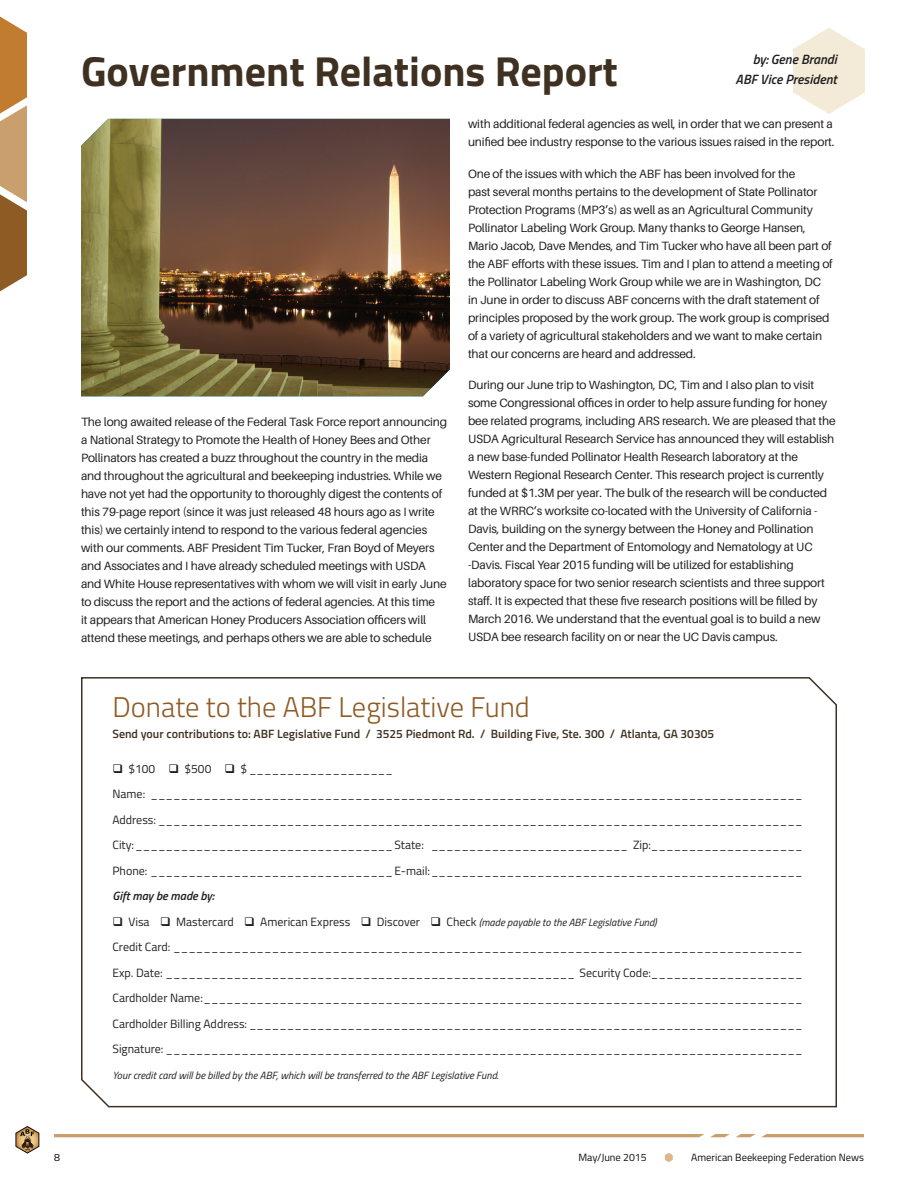
<style>
.page{position:relative;width:918px;height:1188px;background:#fff}
.page>*{position:absolute;margin:0;border:0;box-sizing:border-box;transform-origin:0 0}
.t1{font:700 42px "Titillium";color:#3f3121}
.t2{font:300 28.5px "Titillium";color:#8e5b24}
.t3{font:italic 600 13.5px/19.5px "Titillium";color:#231f20;text-align:right}
.t4{font:12px/18px "Aileron";letter-spacing:-.01em;color:#231f20}
.t5{font:12px/25.5px "Titillium";color:#231f20}
.t6{font:600 12px "Titillium";color:#3f3121}
.t7{font:italic 600 12px "Titillium";color:#231f20}
.t8{font:italic 10.5px "Titillium";color:#231f20}
.t9{font:10.5px "Titillium";color:#0c0f0d}
.s1{font-style:italic;font-size:10.5px}
</style>
<div class="page">
<svg style="left:0;top:16px;width:27px;height:276px;background:#bc8c57"></svg>
<svg style="left:793px;top:28px;width:72px;height:86px"></svg>
<svg style="left:16px;top:1126px;width:23px;height:27px"></svg>
<svg style="left:665px;top:1153px;width:8px;height:9px"></svg>
<hr style="left:54px;top:1134px;width:810px;height:3px;background:#ca9f6e">
<img style="left:81px;top:119px;width:369px;height:277px">
<svg style="left:81px;top:677px;width:756px;height:431px"></svg>
<h1 class="t1" style="left:81px;top:39px;width:538px">Government Relations Report</h1>
<p class="t3" style="left:736px;top:49px;width:103px">by: Gene Brandi<br>ABF Vice President</p>
<p class="t4" style="left:81px;top:413px;width:368px">The long awaited release of the Federal Task Force report announcing a National Strategy to Promote the Health of Honey Bees and Other Pollinators has created a buzz throughout the country in the media and throughout the agricultural and beekeeping industries. While we have not yet had the opportunity to thoroughly digest the contents of this 79-page report (since it was just released 48 hours ago as I write this) we certainly intend to respond to the various federal agencies with our comments. ABF President Tim Tucker, Fran Boyd of Meyers and Associates and I have already scheduled meetings with USDA and White House representatives with whom we will visit in early June to discuss the report and the actions of federal agencies. At this time<br>it appears that American Honey Producers Association officers will attend these meetings, and perhaps others we are able to schedule</p>
<p class="t4" style="left:468px;top:115px;width:368px">with additional federal agencies as well, in order that we can present a unified bee industry response to the various issues raised in the report.</p>
<p class="t4" style="left:468px;top:165px;width:366px">One of the issues with which the ABF has been involved for the<br>past several months pertains to the development of State Pollinator Protection Programs (MP3’s) as well as an Agricultural Community Pollinator Labeling Work Group. Many thanks to George Hansen, Mario Jacob, Dave Mendes, and Tim Tucker who have all been part of the ABF efforts with these issues. Tim and I plan to attend a meeting of the Pollinator Labeling Work Group while we are in Washington, DC in June in order to discuss ABF concerns with the draft statement of principles proposed by the work group. The work group is comprised of a variety of agricultural stakeholders and we want to make certain that our concerns are heard and addressed.</p>
<p class="t4" style="left:468px;top:376px;width:369px">During our June trip to Washington, DC, Tim and I also plan to visit some Congressional offices in order to help assure funding for honey bee related programs, including ARS research. We are pleased that the USDA Agricultural Research Service has announced they will establish a new base-funded Pollinator Health Research laboratory at the Western Regional Research Center. This research project is currently funded at $1.3M per year. The bulk of the research will be conducted at the WRRC’s worksite co-located with the University of California - Davis, building on the synergy between the Honey and Pollination Center and the Department of Entomology and Nematology at UC -Davis. Fiscal Year 2015 funding will be utilized for establishing laboratory space for two senior research scientists and three support staff. It is expected that these five research positions will be filled by March 2016. We understand that the eventual goal is to build a new USDA bee research facility on or near the UC Davis campus.</p>
<h2 class="t2" style="left:112px;top:686px;width:419px">Donate to the ABF Legislative Fund</h2>
<p class="t6" style="left:112px;top:725px;width:603px">Send your contributions to: ABF Legislative Fund / 3525 Piedmont Rd. / Building Five, Ste. 300 / Atlanta, GA 30305</p>
<p class="t5" style="left:112px;top:755px;width:692px">❑ $100 ❑ $500 ❑ $___________________<br>Name: ______________________________________________________________________________________ Address: _____________________________________________________________________________________ City:__________________________________State: __________________________ Zip:____________________ Phone: ________________________________E-mail:_________________________________________________</p>
<p class="t7" style="left:112px;top:887px;width:103px">Gift may be made by:</p>
<p class="t5" style="left:112px;top:908px;width:692px">❑ Visa ❑ Mastercard ❑ American Express ❑ Discover ❑ Check <span class="s1">(made payable to the ABF Legislative Fund)<br></span>Credit Card: ___________________________________________________________________________________ Exp. Date: ______________________________________________________ Security Code:____________________ Cardholder Name:_______________________________________________________________________________ Cardholder Billing Address:_________________________________________________________________________ Signature: ____________________________________________________________________________________</p>
<p class="t8" style="left:112px;top:1067px;width:388px">Your credit card will be billed by the ABF, which will be transferred to the ABF Legislative Fund.</p>
<p class="t9" style="left:54px;top:1150px;width:7px">8</p>
<p class="t9" style="left:578px;top:1150px;width:70px">May/June 2015</p>
<p class="t9" style="left:691px;top:1150px;width:174px">American Beekeeping Federation News</p>
</div>
